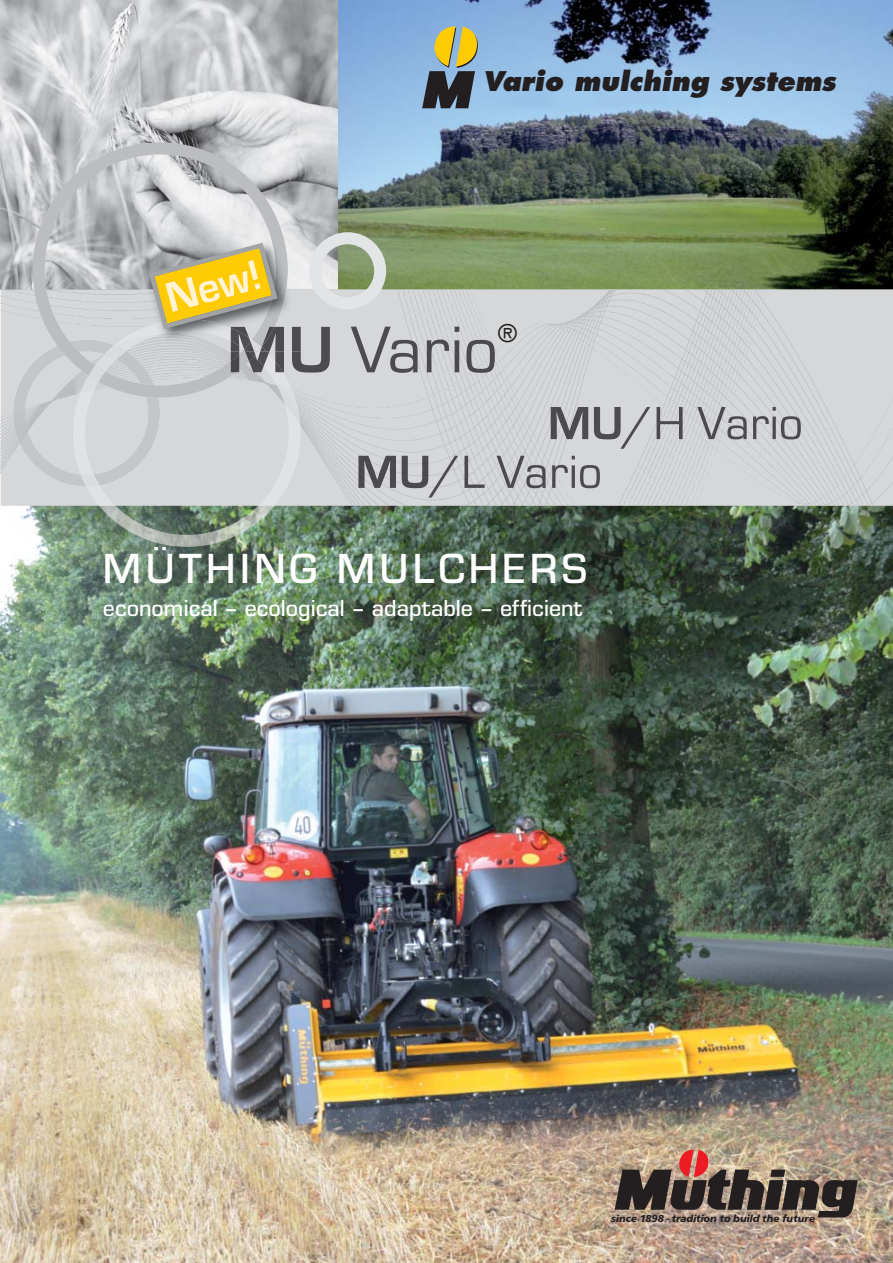
<style>
.page{position:relative;width:893px;height:1263px;background:#fff}
.page>*{position:absolute;margin:0;border:0;box-sizing:border-box;transform-origin:0 0}
.t1{font:500 43.65px "Eurostile T";letter-spacing:.1em;color:#fff}
.t2{font:italic 800 26.4px "Futura";color:#231f20}
.t3{font:500 24px "Eurostile T";color:#fff}
.t4{font:23.7px "Futura";color:#231f20}
.t5{font:italic 700 10.5px "Frutus T";color:#231f20}
</style>
<div class="page">
<img style="left:0;top:0;width:893px;height:1263px">
<svg style="left:1px;top:290px;width:892px;height:216px;background:#d2d4d5"></svg>
<img style="left:386px;top:289px;width:507px;height:1px">
<img style="left:1px;top:289px;width:336px;height:1px">
<svg style="left:33px;top:142px;width:255px;height:204px;background:#c5c7ca"></svg>
<img style="left:13px;top:346px;width:60px;height:141px">
<img style="left:99px;top:506px;width:175px;height:41px">
<img style="left:73px;top:328px;width:228px;height:178px">
<img style="left:81px;top:474px;width:18px;height:13px">
<svg style="left:309px;top:232px;width:77px;height:77px;background:#bfc6b8"></svg>
<img style="left:358px;top:456px;width:70px;height:32px">
<img style="left:428px;top:456px;width:30px;height:41px">
<img style="left:464px;top:456px;width:136px;height:32px">
<img style="left:551px;top:407px;width:69px;height:32px">
<img style="left:620px;top:407px;width:30px;height:42px">
<img style="left:657px;top:407px;width:68px;height:32px">
<img style="left:727px;top:407px;width:74px;height:32px">
<img style="left:288px;top:236px;width:14px;height:53px">
<img style="left:142px;top:236px;width:110px;height:53px">
<img style="left:288px;top:290px;width:14px;height:37px">
<svg style="left:288px;top:289px;width:14px;height:1px"></svg>
<img style="left:252px;top:236px;width:36px;height:91px">
<img style="left:142px;top:319px;width:89px;height:22px">
<svg style="left:146px;top:240px;width:134px;height:92px;background:#cdbc78"></svg>
<img style="left:283px;top:327px;width:47px;height:46px">
<img style="left:266px;top:351px;width:17px;height:22px">
<img style="left:266px;top:327px;width:36px;height:24px">
<img style="left:231px;top:327px;width:30px;height:13px">
<img style="left:261px;top:327px;width:13px;height:20px">
<svg style="left:57px;top:341px;width:209px;height:57px;background:#c5c7c8"></svg>
<img style="left:231px;top:328px;width:21px;height:21px">
<img style="left:351px;top:327px;width:144px;height:46px">
<svg style="left:422px;top:26px;width:56px;height:82px;background:#83876b"></svg>
<svg style="left:615px;top:1149px;width:243px;height:68px;background:#816d60"></svg>
<p class="t2" style="left:482px;top:70px;width:359px">Vario mulching systems</p>
<p class="t4" style="left:498px;top:321px;width:20px">®</p>
<h1 class="t1" style="left:103px;top:553px;width:486px">MÜTHING MULCHERS</h1>
<p class="t3" style="left:103px;top:600px;width:481px">economical – ecological – adaptable – efficient</p>
<p class="t5" style="left:611px;top:1214px;width:205px">since 1898 - tradition to build the future</p>
</div>
